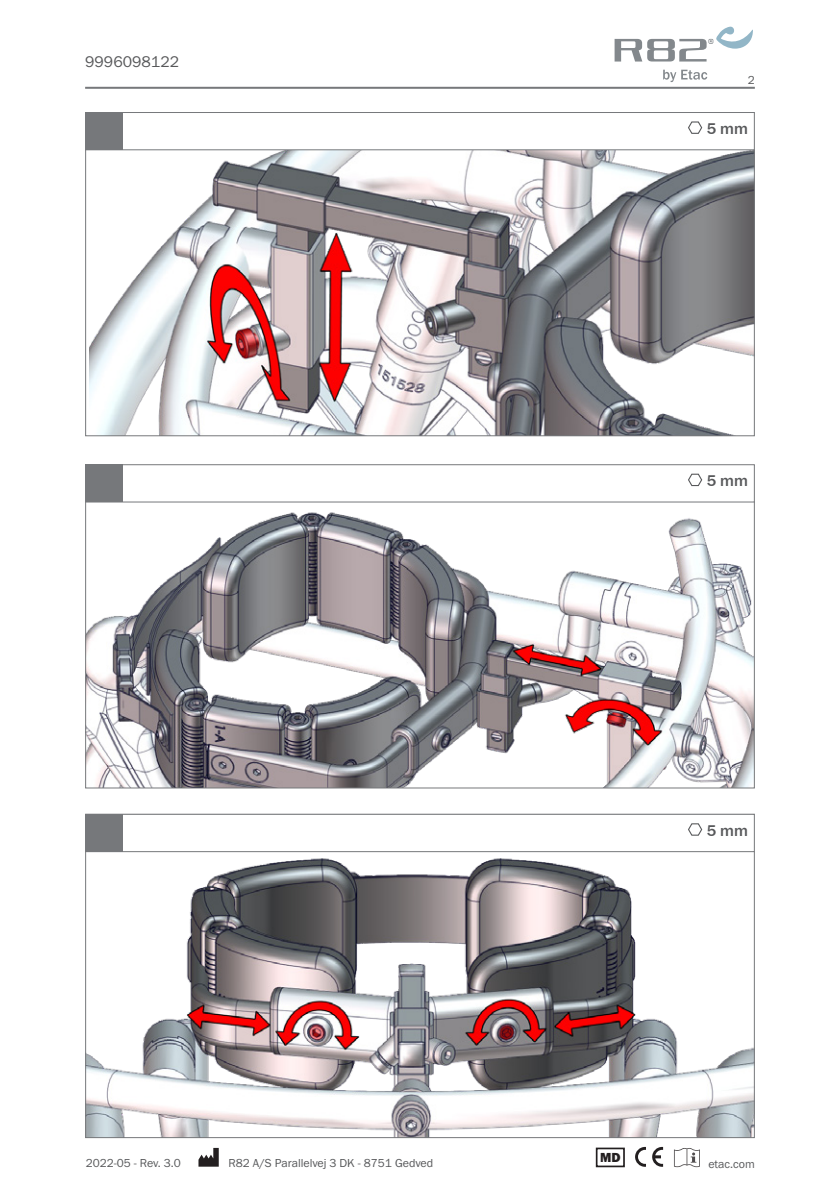
<style>
.page{position:relative;width:840px;height:1191px;background:#fff}
.page>*{position:absolute;margin:0;border:0;box-sizing:border-box;transform-origin:0 0}
.Paragraph_Style_1{font:16px "Franklin Gothic URW Boo";color:#57585a}
.R82_billedtekst{font:500 16px "Franklin Gothic";color:#57585a}
.t1{font:800 13.4px "Franklin Gothic";color:#231f20}
.t2{font:12px "Franklin Gothic URW Boo";color:#57585a}
</style>
<div class="page">
<hr style="left:85px;top:87px;width:669px;height:2px;background:#76787b">
<svg style="left:614px;top:27px;width:138px;height:35px"></svg>
<svg style="left:663px;top:70px;width:43px;height:12px"></svg>
<svg style="left:674px;top:1148px;width:25px;height:19px"></svg>
<svg style="left:198px;top:1147px;width:21px;height:20px"></svg>
<svg style="left:635px;top:1146px;width:10px;height:20px"></svg>
<svg style="left:652px;top:1146px;width:10px;height:20px"></svg>
<div style="left:595px;top:1147px;width:29px;height:20px;border:2px solid #231f20"></div>
<img style="left:87px;top:502px;width:665px;height:284px">
<img style="left:87px;top:852px;width:665px;height:284px">
<svg style="left:688px;top:473px;width:14px;height:13px"></svg>
<div style="left:85px;top:464px;width:669px;height:38px;border:1px solid #76787b"></div>
<svg style="left:688px;top:823px;width:14px;height:13px"></svg>
<div style="left:85px;top:814px;width:669px;height:38px;border:1px solid #76787b"></div>
<div style="left:85px;top:464px;width:37px;height:37px;background:#76787b"></div>
<div style="left:85px;top:814px;width:37px;height:37px;background:#76787b"></div>
<img style="left:89px;top:150px;width:663px;height:284px">
<svg style="left:688px;top:121px;width:14px;height:13px"></svg>
<div style="left:85px;top:112px;width:669px;height:38px;border:1px solid #76787b"></div>
<div style="left:85px;top:112px;width:37px;height:37px;background:#76787b"></div>
<p class="Paragraph_Style_1" style="left:85px;top:52px;width:95px">9996098122</p>
<p class="t2" style="left:86px;top:1155px;width:97px">2022-05 - Rev. 3.0</p>
<p class="t2" style="left:228px;top:1155px;width:206px">R82 A/S Parallelvej 3 DK - 8751 Gedved</p>
<p class="t2" style="left:747px;top:73px;width:9px">2</p>
<p class="R82_billedtekst" style="left:706px;top:119px;width:43px">5 mm</p>
<p class="R82_billedtekst" style="left:706px;top:471px;width:43px">5 mm</p>
<p class="R82_billedtekst" style="left:706px;top:820px;width:43px">5 mm</p>
<p class="t1" style="left:599px;top:1149px;width:22px">MD</p>
<p class="t2" style="left:708px;top:1156px;width:48px">etac.com</p>
</div>
